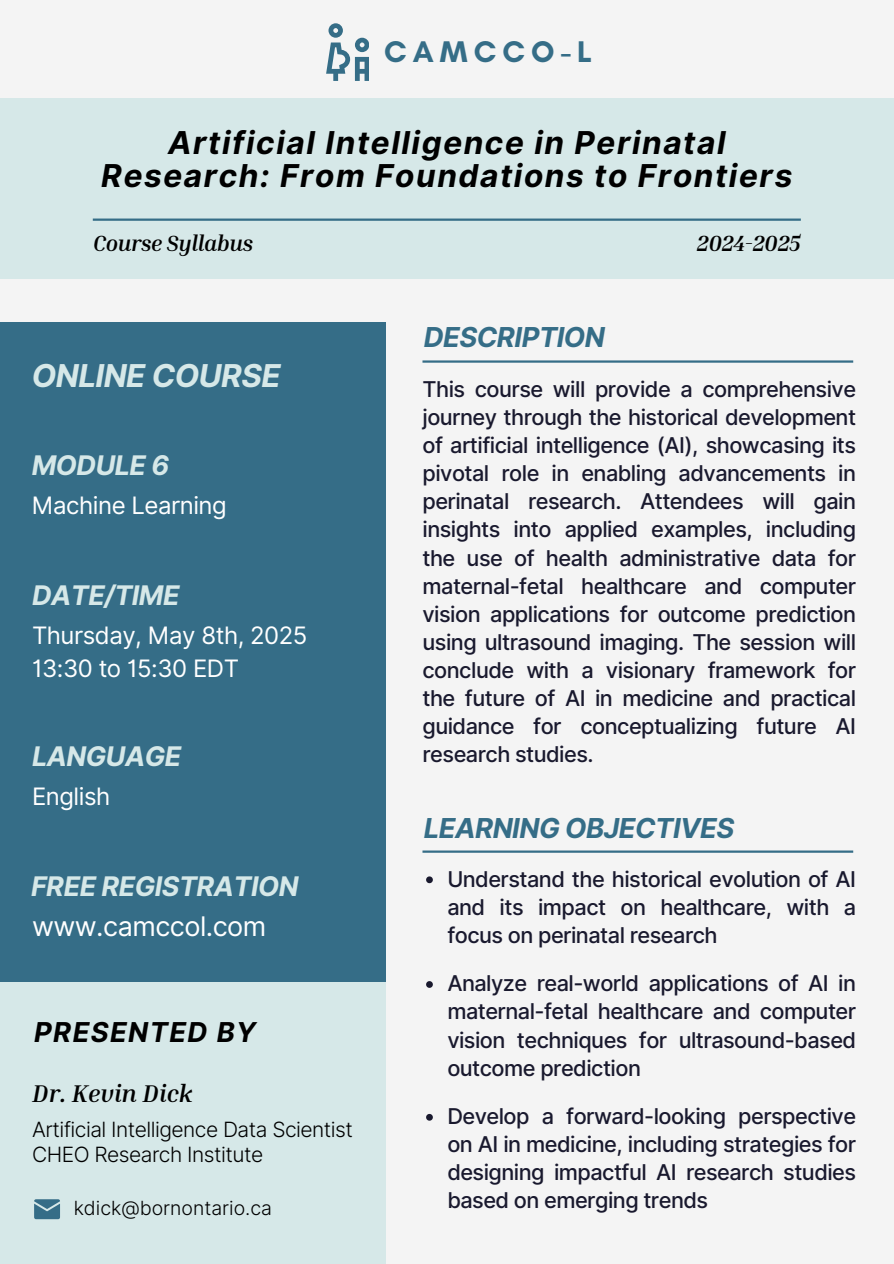
<style>
.page{position:relative;width:894px;height:1264px;background:#fff}
.page>*{position:absolute;margin:0;border:0;box-sizing:border-box;transform-origin:0 0}
.t1{font:italic 700 31.5px/32.7px "Inter";letter-spacing:.05em;color:#000;text-align:center}
.t2{font:italic 700 31.5px "Inter";letter-spacing:-.02em;color:#d6e8e8}
.t3{font:700 30.45px "Glacial Indifference";letter-spacing:.2em;color:#356d87}
.t4{font:italic 700 27.45px "Inter";letter-spacing:-.02em;color:#356d87}
.t5{font:italic 700 27.3px "Inter";letter-spacing:.05em;color:#000}
.t6{font:italic 700 27px "Inter";letter-spacing:-.02em;color:#d6e8e8}
.t7{font:27px "Inter";letter-spacing:-.02em;color:#fff}
.t8{font:italic 700 24.75px "Inria Serif";color:#000}
.t9{font:24px/32.7px "Inter";letter-spacing:-.02em;color:#fff}
.t10{font:italic 700 22.5px "Inria Serif";letter-spacing:-.02em;color:#000}
.t11{font:500 21.75px/28.2px "Inter";letter-spacing:-.025em;color:#19192e;text-align:justify}
.t12{font:300 21px "Inter";letter-spacing:-.025em;color:#000}
.t13{font:300 19.5px "Inter";color:#000}
</style>
<div class="page">
<div style="left:0;top:0;width:893px;height:1263px;background:#f4f4f4"></div>
<div style="left:0;top:98px;width:893px;height:180px;background:#d6e8e8"></div>
<div style="left:0;top:914px;width:385px;height:349px;background:#d6e8e8"></div>
<div style="left:0;top:322px;width:385px;height:659px;background:#356d87"></div>
<hr style="left:93px;top:218px;width:707px;height:3px;background:#356d87">
<svg style="left:326px;top:23px;width:43px;height:58px"></svg>
<hr style="left:422px;top:360px;width:431px;height:3px;background:#356d87">
<hr style="left:422px;top:850px;width:431px;height:2px;background:#356d87">
<svg style="left:34px;top:1199px;width:26px;height:20px"></svg>
<svg style="left:426px;top:876px;width:7px;height:7px"></svg>
<svg style="left:426px;top:981px;width:7px;height:6px"></svg>
<svg style="left:426px;top:1113px;width:7px;height:7px"></svg>
<h3 class="t3" style="left:384px;top:33px;width:209px">CAMCCO-L</h3>
<h3 class="t1" style="left:101px;top:126px;width:692px">Artificial Intelligence in Perinatal<br>Research: From Foundations to Frontiers</h3>
<h5 class="t10" style="left:93px;top:229px;width:162px">Course Syllabus</h5>
<h1 class="t10" style="left:696px;top:229px;width:105px">2024-2025</h1>
<p class="t2" style="left:32px;top:357px;width:250px">ONLINE COURSE</p>
<h6 class="t6" style="left:32px;top:449px;width:139px">MODULE 6</h6>
<p class="t9" style="left:32px;top:489px;width:196px">Machine Learning</p>
<h3 class="t6" style="left:32px;top:579px;width:149px">DATE/TIME</h3>
<p class="t9" style="left:32px;top:618px;width:277px">Thursday, May 8th, 2025<br>13:30 to 15:30 EDT</p>
<h4 class="t6" style="left:32px;top:740px;width:151px">LANGUAGE</h4>
<p class="t9" style="left:32px;top:780px;width:80px">English</p>
<h3 class="t6" style="left:31px;top:870px;width:269px">FREE REGISTRATION</h3>
<p class="t7" style="left:32px;top:909px;width:236px">www.camccol.com</p>
<p class="t5" style="left:34px;top:1015px;width:223px">PRESENTED BY</p>
<h5 class="t8" style="left:32px;top:1078px;width:162px">Dr. Kevin Dick</h5>
<h3 class="t12" style="left:32px;top:1116px;width:322px">Artificial Intelligence Data Scientist</h3>
<p class="t12" style="left:32px;top:1141px;width:232px">CHEO Research Institute</p>
<h6 class="t13" style="left:74px;top:1195px;width:200px">kdick@bornontario.ca</h6>
<h5 class="t4" style="left:423px;top:321px;width:183px">DESCRIPTION</h5>
<h1 class="t11" style="left:422px;top:374px;width:435px">This course will provide a comprehensive journey through the historical development of artificial intelligence (AI), showcasing its pivotal role in enabling advancements in perinatal research. Attendees will gain insights into applied examples, including the use of health administrative data for maternal-fetal healthcare and computer vision applications for outcome prediction using ultrasound imaging. The session will conclude with a visionary framework for the future of AI in medicine and practical guidance for conceptualizing future AI research studies.</h1>
<h2 class="t4" style="left:423px;top:811px;width:312px">LEARNING OBJECTIVES</h2>
<h6 class="t11" style="left:447px;top:864px;width:410px">Understand the historical evolution of AI and its impact on healthcare, with a focus on perinatal research</h6>
<h6 class="t11" style="left:447px;top:969px;width:410px">Analyze real-world applications of AI in maternal-fetal healthcare and computer vision techniques for ultrasound-based outcome prediction</h6>
<h3 class="t11" style="left:447px;top:1102px;width:410px">Develop a forward-looking perspective on AI in medicine, including strategies for designing impactful AI research studies based on emerging trends</h3>
</div>
